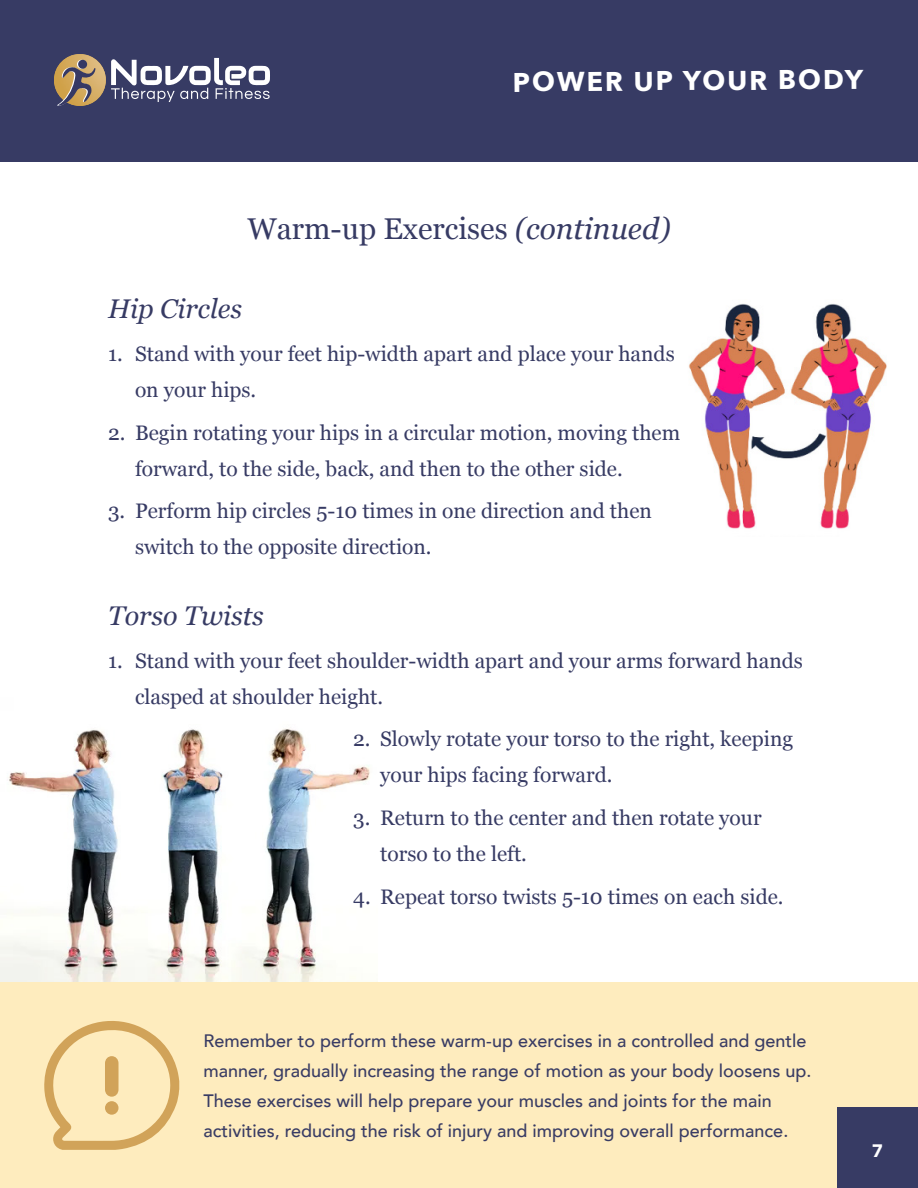
<style>
.page{position:relative;width:918px;height:1188px;background:#fff}
.page>*{position:absolute;margin:0;border:0;box-sizing:border-box;transform-origin:0 0}
.t1{font:30px "Georgia";color:#373b64}
.t2{font:italic 27px "Georgia";color:#373b64}
.t3{font:700 27px "Avenir Next";color:#fff}
.t4{font:21px/36px "Georgia";color:#373b64}
.t5{font:500 18px/30px "Avenir";color:#393c64}
.t6{font:900 18px "Avenir";color:#fff}
.s1{font-style:italic}
</style>
<div class="page">
<img style="left:0;top:728px;width:378px;height:255px">
<div style="left:0;top:0;width:918px;height:162px;background:#373b64"></div>
<svg style="left:111px;top:58px;width:159px;height:44px"></svg>
<img style="left:54px;top:54px;width:52px;height:52px;border-radius:26px">
<div style="left:77px;top:60px;width:9px;height:9px;background:#f2eeea;border-radius:50%"></div>
<svg style="left:57px;top:67px;width:39px;height:39px"></svg>
<div style="left:78px;top:60px;width:9px;height:9px;background:#363964;border-radius:50%"></div>
<img style="left:688px;top:303px;width:199px;height:226px">
<div style="left:0;top:983px;width:918px;height:205px;background:#feecbe"></div>
<div style="left:837px;top:1107px;width:81px;height:81px;background:#373b64"></div>
<svg style="left:44px;top:1021px;width:135px;height:129px"></svg>
<div style="left:105px;top:1101px;width:14px;height:14px;background:#d1a359;border-radius:50%"></div>
<p class="t3" style="left:512px;top:60px;width:352px;rotate:-1deg">POWER UP YOUR BODY</p>
<p class="t1" style="left:247px;top:206px;width:425px">Warm-up Exercises <span class="s1">(continued)</span></p>
<p class="t2" style="left:108px;top:289px;width:136px">Hip Circles</p>
<p class="t4" style="left:135px;top:335px;width:541px;text-indent:-27px">1. Stand with your feet hip-width apart and place your hands on your hips.</p>
<p class="t4" style="left:135px;top:414px;width:547px;text-indent:-27px">2. Begin rotating your hips in a circular motion, moving them forward, to the side, back, and then to the other side.</p>
<p class="t4" style="left:135px;top:492px;width:518px;text-indent:-27px">3. Perform hip circles 5-10 times in one direction and then switch to the opposite direction.</p>
<p class="t2" style="left:108px;top:596px;width:157px">Torso Twists</p>
<p class="t4" style="left:135px;top:642px;width:669px;text-indent:-27px">1. Stand with your feet shoulder-width apart and your arms forward hands clasped at shoulder height.</p>
<p class="t4" style="left:380px;top:720px;width:414px;text-indent:-27px">2. Slowly rotate your torso to the right, keeping your hips facing forward.</p>
<p class="t4" style="left:380px;top:799px;width:383px;text-indent:-27px">3. Return to the center and then rotate your torso to the left.</p>
<p class="t4" style="left:353px;top:878px;width:432px">4. Repeat torso twists 5-10 times on each side.</p>
<p class="t5" style="left:204px;top:1025px;width:609px">Remember to perform these warm-up exercises in a controlled and gentle manner, gradually increasing the range of motion as your body loosens up.<br>These exercises will help prepare your muscles and joints for the main</p>
<p class="t5" style="left:204px;top:1115px;width:586px">activities, reducing the risk of injury and improving overall performance.</p>
<p class="t6" style="left:872px;top:1135px;width:12px">7</p>
</div>
